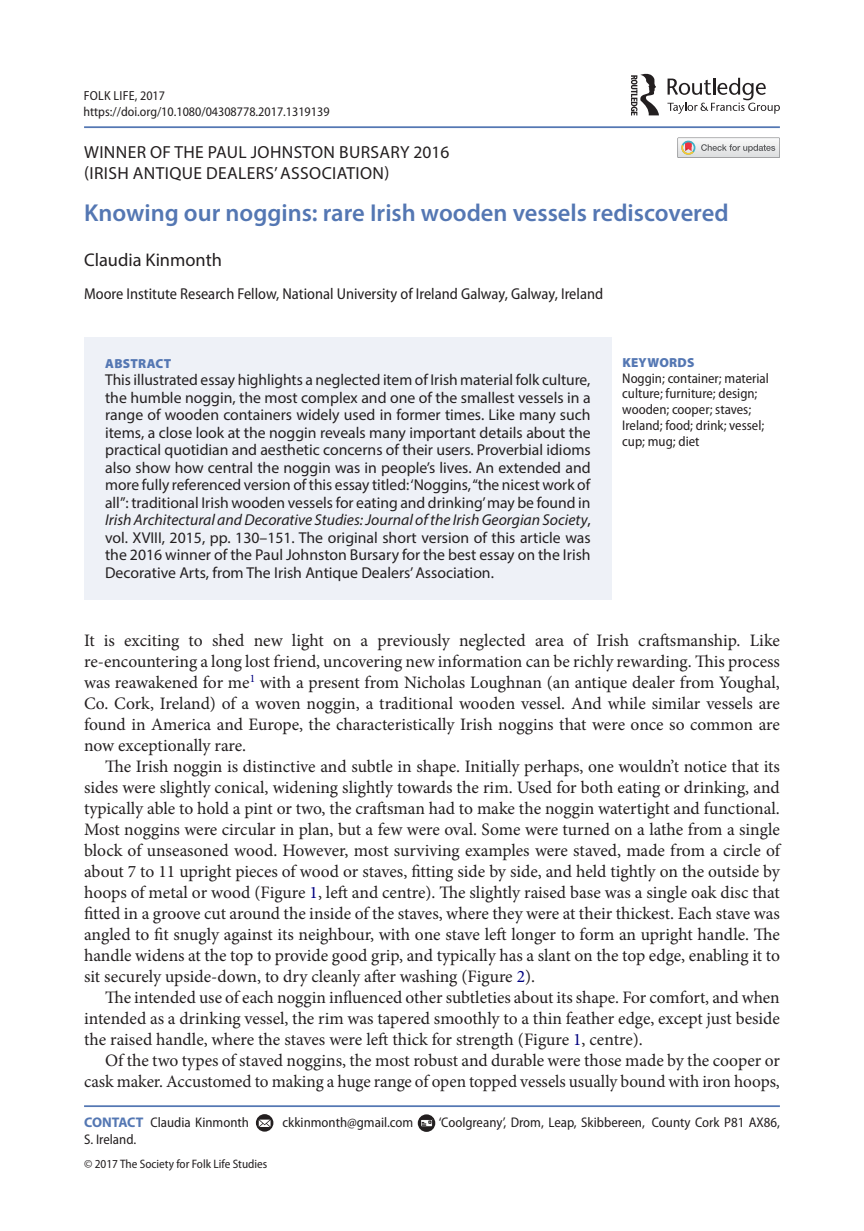
<style>
.page{position:relative;width:864px;height:1231px;background:#fff}
.page>*{position:absolute;margin:0;border:0;box-sizing:border-box;transform-origin:0 0}
.t1{font:600 24.5px "Myriad Pro";color:#5477b3}
.t2{font:18.38px "Myriad Pro";color:#231f20}
.t3{font:17.5px/21px "Minion Pro";letter-spacing:-.005em;color:#231f20;text-align:justify}
.t4{font:17.5px/21px "Myriad Pro";letter-spacing:.02em;color:#231f20}
.t5{font:15.75px/17.5px "Myriad Pro";color:#231f20;text-align:justify}
.t6{font:semi-condensed 15.75px "Myriad Pro";color:#231f20}
.t7{font:semi-condensed 14px/15.8px "Myriad Pro";color:#231f20}
.t8{font:semi-condensed 13.12px/15.8px "Myriad Pro";color:#231f20}
.t9{font:900 13.12px "Myriad Pro";letter-spacing:.02em;color:#5477b3}
.t10{font:semi-condensed 12.25px "Myriad Pro";color:#231f20}
.s1{font-style:italic}
.s2{color:#000080}
.s3{font-weight:700;font-stretch:normal;color:#5477b3}
</style>
<div class="page">
<hr style="left:84px;top:126px;width:695px;height:2px;background:#5477b3">
<div style="left:84px;top:336px;width:527px;height:263px;background:#eef1f7"></div>
<hr style="left:84px;top:1105px;width:695px;height:1px;background:#5477b3">
<svg style="left:256px;top:1113px;width:17px;height:18px"></svg>
<svg style="left:259px;top:1119px;width:11px;height:7px"></svg>
<svg style="left:417px;top:1114px;width:18px;height:17px"></svg>
<svg style="left:419px;top:1118px;width:14px;height:9px"></svg>
<svg style="left:667px;top:78px;width:112px;height:36px"></svg>
<svg style="left:631px;top:74px;width:27px;height:41px"></svg>
<svg style="left:677px;top:137px;width:102px;height:21px"></svg>
<p class="t8" style="left:84px;top:88px;width:247px">Folk Life, 2017 https://doi.org/10.1080/04308778.2017.1319139</p>
<p class="t4" style="left:84px;top:141px;width:366px">WINNER OF THE PAUL JOHNSTON BURSARY 2016 (IRISH ANTIQUE DEALERS’ ASSOCIATION)</p>
<h1 class="t1" style="left:84px;top:197px;width:646px">Knowing our noggins: rare Irish wooden vessels rediscovered</h1>
<p class="t2" style="left:84px;top:249px;width:139px">Claudia Kinmonth</p>
<p class="t6" style="left:84px;top:285px;width:520px">Moore Institute Research Fellow, National University of Ireland Galway, Galway, Ireland</p>
<p class="t9" style="left:105px;top:356px;width:68px">ABSTRACT</p>
<p class="t5" style="left:105px;top:371px;width:487px">This illustrated essay highlights a neglected item of Irish material folk culture, the humble noggin, the most complex and one of the smallest vessels in a range of wooden containers widely used in former times. Like many such items, a close look at the noggin reveals many important details about the practical quotidian and aesthetic concerns of their users. Proverbial idioms also show how central the noggin was in people’s lives. An extended and more fully referenced version of this essay titled: ‘Noggins, “the nicest work of all”: traditional Irish wooden vessels for eating and drinking’ may be found in <span class="s1">Irish Architectural and Decorative Studies: Journal of the Irish Georgian Society</span>, vol. XVIII, 2015, pp. 130–151. The original short version of this article was the 2016 winner of the Paul Johnston Bursary for the best essay on the Irish Decorative Arts, from The Irish Antique Dealers’ Association.</p>
<p class="t9" style="left:622px;top:355px;width:74px">KEYWORDS</p>
<p class="t7" style="left:622px;top:370px;width:148px">Noggin; container; material culture; furniture; design; wooden; cooper; staves;<br>Ireland; food; drink; vessel; cup; mug; diet</p>
<p class="t3" style="left:84px;top:630px;width:697px">It is exciting to shed new light on a previously neglected area of Irish craftsmanship. Like re-encountering a long lost friend, uncovering new information can be richly rewarding. This process was reawakened for me<sup>1</sup> with a present from Nicholas Loughnan (an antique dealer from Youghal, Co. Cork, Ireland) of a woven noggin, a traditional wooden vessel. And while similar vessels are found in America and Europe, the characteristically Irish noggins that were once so common are now exceptionally rare.</p>
<p class="t3" style="left:84px;top:756px;width:697px;text-indent:21px">The Irish noggin is distinctive and subtle in shape. Initially perhaps, one wouldn’t notice that its sides were slightly conical, widening slightly towards the rim. Used for both eating or drinking, and typically able to hold a pint or two, the craftsman had to make the noggin watertight and functional.<br>Most noggins were circular in plan, but a few were oval. Some were turned on a lathe from a single block of unseasoned wood. However, most surviving examples were staved, made from a circle of about 7 to 11 upright pieces of wood or staves, fitting side by side, and held tightly on the outside by hoops of metal or wood (Figure <span class="s2">1</span>, left and centre). The slightly raised base was a single oak disc that fitted in a groove cut around the inside of the staves, where they were at their thickest. Each stave was angled to fit snugly against its neighbour, with one stave left longer to form an upright handle. The handle widens at the top to provide good grip, and typically has a slant on the top edge, enabling it to sit securely upside-down, to dry cleanly after washing (Figure <span class="s2">2</span>).</p>
<p class="t3" style="left:84px;top:987px;width:697px;text-indent:21px">The intended use of each noggin influenced other subtleties about its shape. For comfort, and when intended as a drinking vessel, the rim was tapered smoothly to a thin feather edge, except just beside the raised handle, where the staves were left thick for strength (Figure <span class="s2">1</span>, centre).</p>
<p class="t3" style="left:84px;top:1050px;width:697px;text-align:right">Of the two types of staved noggins, the most robust and durable were those made by the cooper or cask maker. Accustomed to making a huge range of open topped vessels usually bound with iron hoops,</p>
<p class="t7" style="left:84px;top:1114px;width:166px"><span class="s3">CONTACT</span> Claudia Kinmonth</p>
<p class="t7" style="left:282px;top:1114px;width:132px">ckkinmonth@gmail.com</p>
<p class="t7" style="left:438px;top:1114px;width:342px">‘Coolgreany’, Drom, Leap, Skibbereen, County Cork P81 AX86,</p>
<p class="t7" style="left:84px;top:1131px;width:54px">S. Ireland.</p>
<p class="t10" style="left:84px;top:1157px;width:185px">© 2017 The Society for Folk Life Studies</p>
</div>
